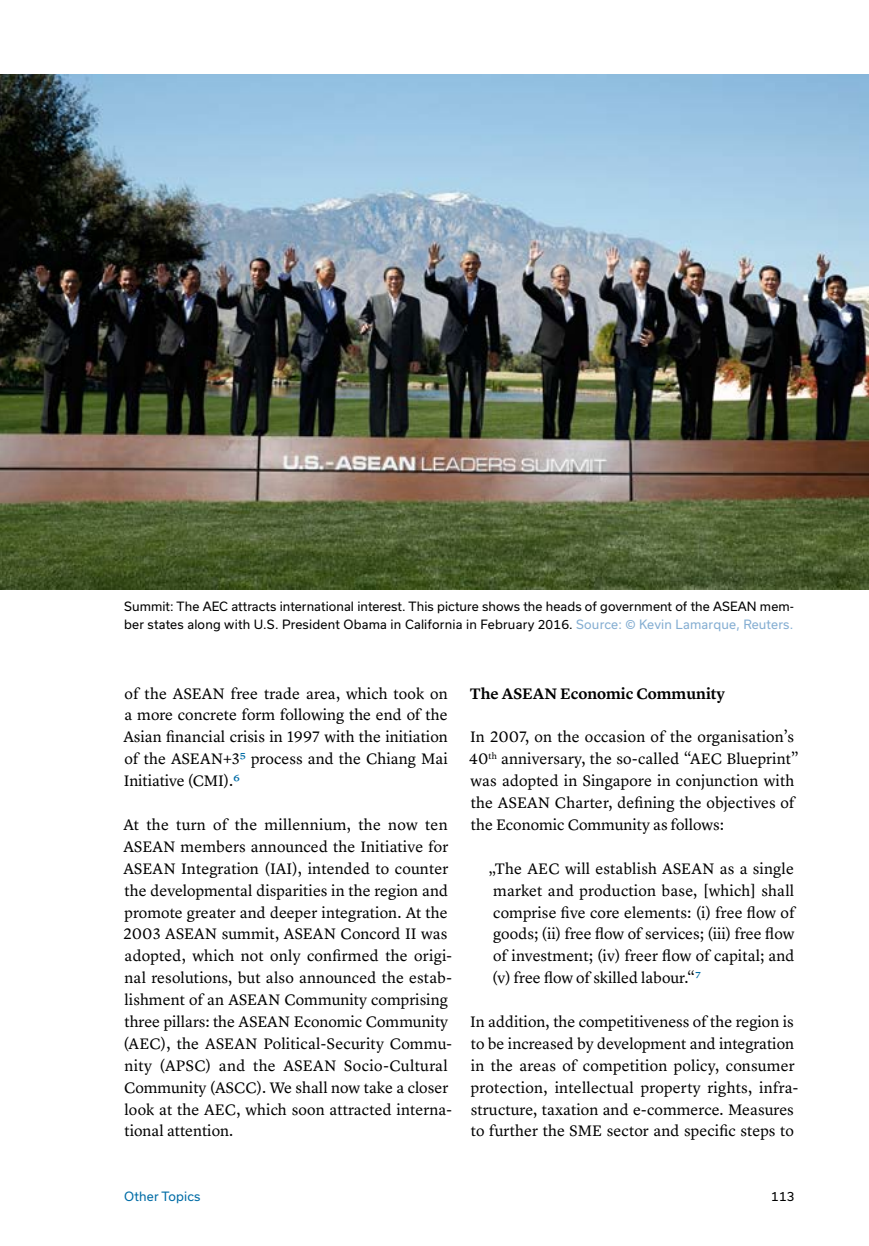
<style>
.page{position:relative;width:869px;height:1246px;background:#fff}
.page>*{position:absolute;margin:0;border:0;box-sizing:border-box;transform-origin:0 0}
.t1{font:15.75px/21.9px "Lyon Text";letter-spacing:.005em;color:#000}
.t2{font:600 15.75px "Lyon Text";color:#000}
.t3{font:12.25px/17.5px "Usual";letter-spacing:.005em;color:#000}
.t4{font:12.25px "Usual";letter-spacing:.015em;color:#006ca6}
.s1{color:#85aed2}
.s2{color:#006ca6}
</style>
<div class="page">
<img style="left:0;top:75px;width:868px;height:514px">
<p class="t3" style="left:124px;top:597px;width:671px">Summit: The AEC attracts international interest. This picture shows the heads of government of the ASEAN mem&shy;ber states along with U.S. President Obama in California in February 2016. <span class="s1">Source: © Kevin Lamarque, Reuters.</span></p>
<p class="t1" style="left:123px;top:681px;width:326px;text-align:justify">of the ASEAN free trade area, which took on a more concrete form following the end of the Asian financial crisis in 1997 with the initiation of the ASEAN+3<span class="s2">5</span> process and the Chiang Mai Initiative (CMI).<span class="s2">6</span></p>
<p class="t1" style="left:123px;top:812px;width:330px">At the turn of the millennium, the now ten ASEAN members announced the Initiative for ASEAN Integration (IAI), intended to counter the developmental disparities in the region and promote greater and deeper integration. At the 2003 ASEAN summit, ASEAN Concord II was adopted, which not only confirmed the origi&shy;nal resolutions, but also announced the estab&shy;lishment of an ASEAN Community comprising three pillars: the ASEAN Economic Community (AEC), the ASEAN Political-Security Commu&shy;nity (APSC) and the ASEAN Socio-Cultural Community (ASCC). We shall now take a closer look at the AEC, which soon attracted interna&shy;tional attention.</p>
<p class="t2" style="left:469px;top:681px;width:256px">The ASEAN Economic Community</p>
<p class="t1" style="left:468px;top:724px;width:331px">In 2007, on the occasion of the organisation’s 40<sup>th</sup> anniversary, the so-called “AEC Blueprint” was adopted in Singapore in conjunction with the ASEAN Charter, defining the objectives of the Economic Community as follows:</p>
<p class="t1" style="left:488px;top:856px;width:308px;text-align:justify">„The AEC will establish ASEAN as a single market and production base, [which] shall comprise five core elements: (i) free flow of goods; (ii) free flow of services; (iii) free flow of investment; (iv) freer flow of capital; and (v) free flow of skilled labour.“<span class="s2">7</span></p>
<p class="t1" style="left:470px;top:1009px;width:329px">In addition, the competitiveness of the region is to be increased by development and integration in the areas of competition policy, consumer protection, intellectual property rights, infra&shy;structure, taxation and e-commerce. Measures to further the SME sector and specific steps to</p>
<p class="t4" style="left:124px;top:1188px;width:78px">Other Topics</p>
<p class="t3" style="left:770px;top:1186px;width:25px">113</p>
</div>
